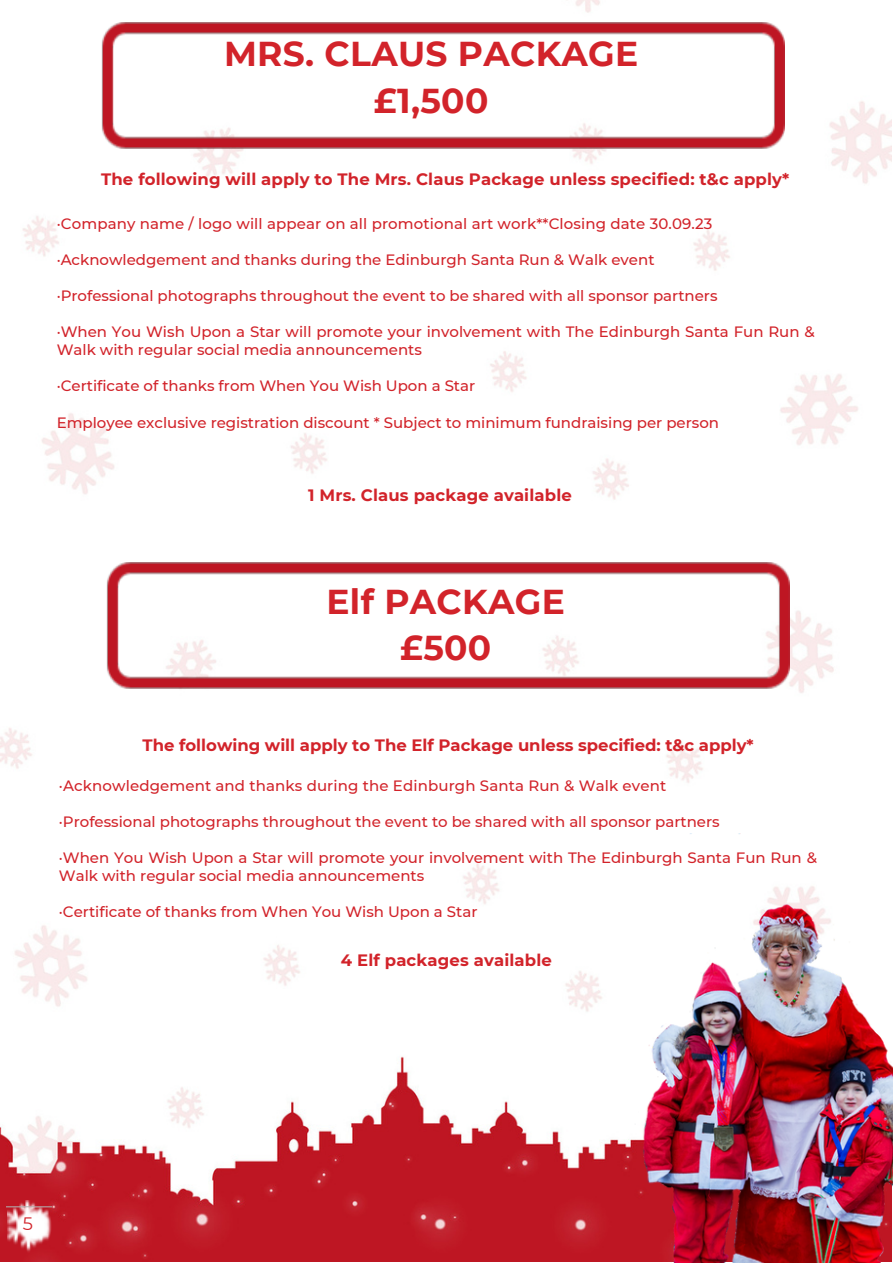
<style>
.page{position:relative;width:893px;height:1264px;background:#fff}
.page>*{position:absolute;margin:0;border:0;box-sizing:border-box;transform-origin:0 0}
.t1{font:700 34.5px/46.2px "Montserrat";letter-spacing:.01em;color:#d2232a;text-align:center}
.t2{font:18px "Montserrat";color:#d2232a}
.t3{font:700 16.5px "Montserrat";letter-spacing:.01em;color:#d2232a}
.t4{font:500 15px/18px "Montserrat";color:#d2232a}
</style>
<div class="page">
<img style="left:0;top:0;width:891px;height:1261px">
<img style="left:8px;top:1200px;width:41px;height:53px">
<img style="left:6px;top:1206px;width:45px;height:39px">
<img style="left:634px;top:833px;width:258px;height:428px">
<img style="left:101px;top:23px;width:683px;height:126px">
<img style="left:107px;top:563px;width:682px;height:126px">
<p class="t1" style="left:224px;top:31px;width:416px">MRS. CLAUS PACKAGE £1,500</p>
<p class="t3" style="left:101px;top:169px;width:689px">The following will apply to The Mrs. Claus Package unless specified: t&amp;c apply*</p>
<p class="t4" style="left:57px;top:215px;width:657px">·Company name / logo will appear on all promotional art work**Closing date 30.09.23</p>
<p class="t4" style="left:57px;top:251px;width:599px">·Acknowledgement and thanks during the Edinburgh Santa Run &amp; Walk event</p>
<p class="t4" style="left:57px;top:287px;width:662px">·Professional photographs throughout the event to be shared with all sponsor partners</p>
<p class="t4" style="left:57px;top:323px;width:759px">·When You Wish Upon a Star will promote your involvement with The Edinburgh Santa Fun Run &amp;<br>Walk with regular social media announcements</p>
<p class="t4" style="left:57px;top:377px;width:420px">·Certificate of thanks from When You Wish Upon a Star</p>
<p class="t4" style="left:57px;top:413px;width:664px">Employee exclusive registration discount * Subject to minimum fundraising per person</p>
<p class="t3" style="left:308px;top:485px;width:265px">1 Mrs. Claus package available</p>
<p class="t1" style="left:326px;top:578px;width:240px">Elf PACKAGE £500</p>
<p class="t3" style="left:142px;top:735px;width:612px">The following will apply to The Elf Package unless specified: t&amp;c apply*</p>
<p class="t4" style="left:59px;top:776px;width:608px">·Acknowledgement and thanks during the Edinburgh Santa Run &amp; Walk event</p>
<p class="t4" style="left:59px;top:812px;width:662px">·Professional photographs throughout the event to be shared with all sponsor partners</p>
<p class="t4" style="left:59px;top:848px;width:759px">·When You Wish Upon a Star will promote your involvement with The Edinburgh Santa Fun Run &amp;<br>Walk with regular social media announcements</p>
<p class="t4" style="left:59px;top:902px;width:420px">·Certificate of thanks from When You Wish Upon a Star</p>
<p class="t3" style="left:341px;top:950px;width:212px">4 Elf packages available</p>
<p class="t2" style="left:23px;top:1212px;width:12px">5</p>
</div>
